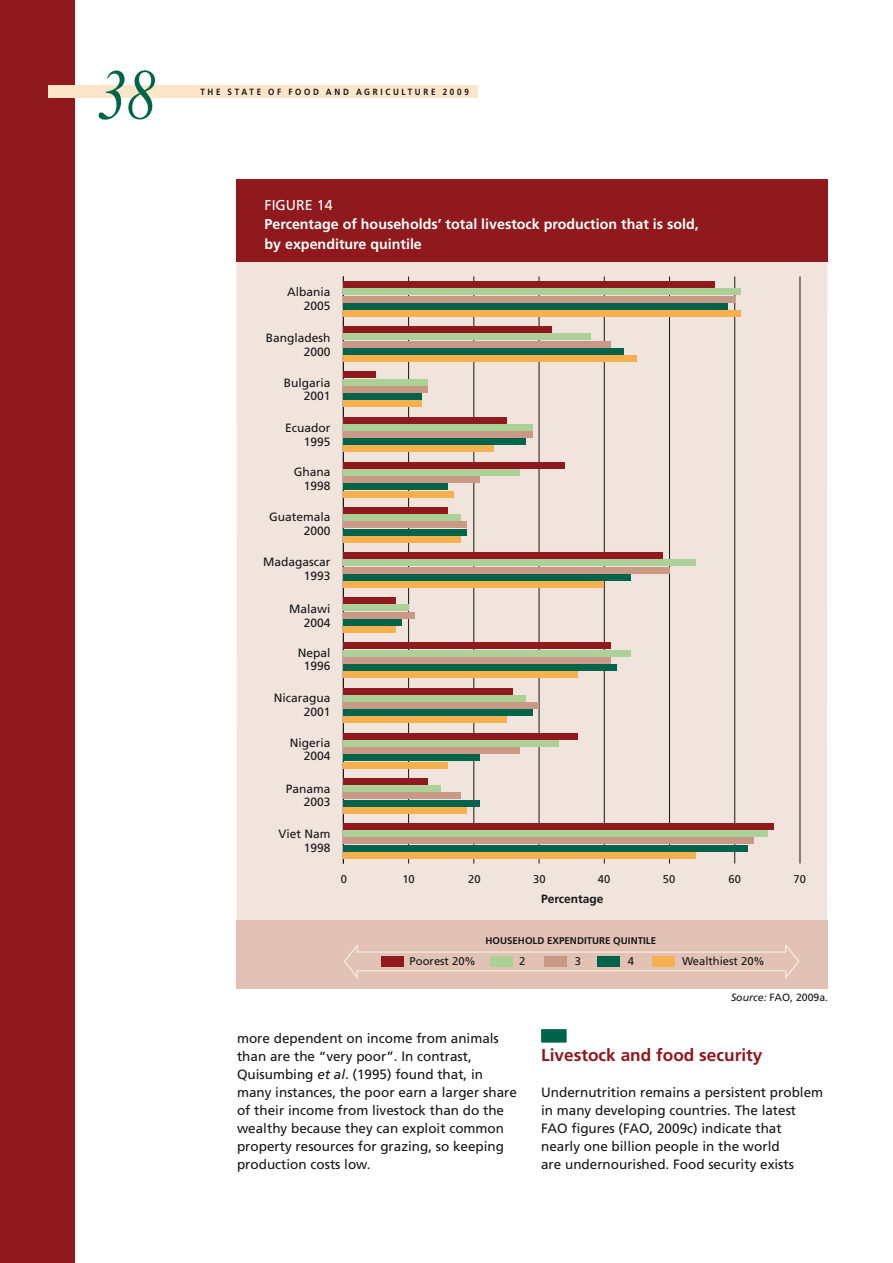
<style>
.page{position:relative;width:893px;height:1263px;background:#fff}
.page>*{position:absolute;margin:0;border:0;box-sizing:border-box;transform-origin:0 0}
.t1{font:italic 72px "Times";color:#00644b;scale:.8 1}
.t2{font:700 17.25px "Frutiger LT Std";color:#8f191c}
.t3{font:700 14.25px/19.5px "Frutiger LT Std";color:#fff}
.t4{font:14.25px "Frutiger LT Std";color:#fff}
.t5{font:13.5px/18px "Frutiger LT Std";color:#161619}
.t6{font:12px/13.8px "Frutiger LT Std";color:#161619;text-align:right}
.t7{font:700 12px "Frutiger LT Std";color:#161619}
.t8{font:11.25px "Frutiger LT Std";color:#161619}
.t9{font:10.5px "Frutiger LT Std";color:#161619}
.t10{font:700 9.75px "Frutiger LT Std";color:#161619}
.t11{font:700 9px "Frutiger LT Std";letter-spacing:.33em;color:#161619;scale:.9 1}
.s1{font-style:italic}
</style>
<div class="page">
<div style="left:0;top:0;width:74px;height:1263px;background:#8f191c"></div>
<div style="left:49px;top:85px;width:429px;height:13px;background:#fde5ca"></div>
<div style="left:541px;top:1029px;width:26px;height:14px;background:#00644b"></div>
<div style="left:236px;top:261px;width:591px;height:659px;background:#f1e4dd"></div>
<div style="left:236px;top:179px;width:591px;height:82px;background:#8f191c"></div>
<hr style="left:343px;top:276px;width:1px;height:588px;background:#161619">
<hr style="left:408px;top:276px;width:1px;height:588px;background:#161619">
<hr style="left:473px;top:276px;width:1px;height:588px;background:#161619">
<hr style="left:539px;top:276px;width:1px;height:588px;background:#161619">
<hr style="left:604px;top:276px;width:1px;height:588px;background:#161619">
<hr style="left:669px;top:276px;width:1px;height:588px;background:#161619">
<hr style="left:734px;top:276px;width:1px;height:588px;background:#161619">
<hr style="left:800px;top:276px;width:1px;height:588px;background:#161619">
<div style="left:343px;top:310px;width:398px;height:7px;background:#f6b04e"></div>
<div style="left:343px;top:355px;width:294px;height:7px;background:#f6b04e"></div>
<div style="left:343px;top:401px;width:79px;height:6px;background:#f6b04e"></div>
<div style="left:343px;top:446px;width:150px;height:6px;background:#f6b04e"></div>
<div style="left:343px;top:491px;width:111px;height:6px;background:#f6b04e"></div>
<div style="left:343px;top:536px;width:118px;height:7px;background:#f6b04e"></div>
<div style="left:343px;top:581px;width:261px;height:7px;background:#f6b04e"></div>
<div style="left:343px;top:626px;width:52px;height:7px;background:#f6b04e"></div>
<div style="left:343px;top:672px;width:235px;height:6px;background:#f6b04e"></div>
<div style="left:343px;top:717px;width:163px;height:6px;background:#f6b04e"></div>
<div style="left:343px;top:762px;width:105px;height:6px;background:#f6b04e"></div>
<div style="left:343px;top:807px;width:124px;height:7px;background:#f6b04e"></div>
<div style="left:343px;top:852px;width:352px;height:7px;background:#f6b04e"></div>
<div style="left:343px;top:303px;width:385px;height:6px;background:#00644b"></div>
<div style="left:343px;top:348px;width:281px;height:7px;background:#00644b"></div>
<div style="left:343px;top:393px;width:79px;height:7px;background:#00644b"></div>
<div style="left:343px;top:438px;width:183px;height:7px;background:#00644b"></div>
<div style="left:343px;top:484px;width:105px;height:6px;background:#00644b"></div>
<div style="left:343px;top:529px;width:124px;height:6px;background:#00644b"></div>
<div style="left:343px;top:574px;width:287px;height:6px;background:#00644b"></div>
<div style="left:343px;top:619px;width:59px;height:7px;background:#00644b"></div>
<div style="left:343px;top:664px;width:274px;height:7px;background:#00644b"></div>
<div style="left:343px;top:709px;width:189px;height:7px;background:#00644b"></div>
<div style="left:343px;top:755px;width:137px;height:6px;background:#00644b"></div>
<div style="left:343px;top:800px;width:137px;height:6px;background:#00644b"></div>
<div style="left:343px;top:845px;width:405px;height:6px;background:#00644b"></div>
<div style="left:343px;top:296px;width:392px;height:6px;background:#ca9985"></div>
<div style="left:343px;top:341px;width:268px;height:6px;background:#ca9985"></div>
<div style="left:343px;top:386px;width:85px;height:7px;background:#ca9985"></div>
<div style="left:343px;top:431px;width:189px;height:7px;background:#ca9985"></div>
<div style="left:343px;top:476px;width:137px;height:7px;background:#ca9985"></div>
<div style="left:343px;top:522px;width:124px;height:6px;background:#ca9985"></div>
<div style="left:343px;top:567px;width:326px;height:6px;background:#ca9985"></div>
<div style="left:343px;top:612px;width:72px;height:6px;background:#ca9985"></div>
<div style="left:343px;top:657px;width:268px;height:7px;background:#ca9985"></div>
<div style="left:343px;top:702px;width:196px;height:7px;background:#ca9985"></div>
<div style="left:343px;top:747px;width:176px;height:7px;background:#ca9985"></div>
<div style="left:343px;top:793px;width:118px;height:6px;background:#ca9985"></div>
<div style="left:343px;top:838px;width:411px;height:6px;background:#ca9985"></div>
<div style="left:343px;top:289px;width:398px;height:6px;background:#abd197"></div>
<div style="left:343px;top:334px;width:248px;height:6px;background:#abd197"></div>
<div style="left:343px;top:379px;width:85px;height:6px;background:#abd197"></div>
<div style="left:343px;top:424px;width:189px;height:7px;background:#abd197"></div>
<div style="left:343px;top:469px;width:176px;height:7px;background:#abd197"></div>
<div style="left:343px;top:514px;width:118px;height:7px;background:#abd197"></div>
<div style="left:343px;top:560px;width:352px;height:6px;background:#abd197"></div>
<div style="left:343px;top:605px;width:66px;height:6px;background:#abd197"></div>
<div style="left:343px;top:650px;width:287px;height:6px;background:#abd197"></div>
<div style="left:343px;top:695px;width:183px;height:7px;background:#abd197"></div>
<div style="left:343px;top:740px;width:216px;height:7px;background:#abd197"></div>
<div style="left:343px;top:785px;width:98px;height:7px;background:#abd197"></div>
<div style="left:343px;top:831px;width:424px;height:6px;background:#abd197"></div>
<div style="left:343px;top:281px;width:372px;height:7px;background:#8f191c"></div>
<div style="left:343px;top:326px;width:209px;height:7px;background:#8f191c"></div>
<div style="left:343px;top:372px;width:33px;height:6px;background:#8f191c"></div>
<div style="left:343px;top:417px;width:163px;height:6px;background:#8f191c"></div>
<div style="left:343px;top:462px;width:222px;height:6px;background:#8f191c"></div>
<div style="left:343px;top:507px;width:105px;height:7px;background:#8f191c"></div>
<div style="left:343px;top:552px;width:320px;height:7px;background:#8f191c"></div>
<div style="left:343px;top:597px;width:52px;height:7px;background:#8f191c"></div>
<div style="left:343px;top:643px;width:268px;height:6px;background:#8f191c"></div>
<div style="left:343px;top:688px;width:170px;height:6px;background:#8f191c"></div>
<div style="left:343px;top:733px;width:235px;height:6px;background:#8f191c"></div>
<div style="left:343px;top:778px;width:85px;height:7px;background:#8f191c"></div>
<div style="left:343px;top:823px;width:431px;height:7px;background:#8f191c"></div>
<div style="left:236px;top:920px;width:591px;height:68px;background:#e1c2b4"></div>
<svg style="left:343px;top:944px;width:457px;height:35px"></svg>
<div style="left:544px;top:957px;width:23px;height:10px;background:#ca9985"></div>
<div style="left:490px;top:957px;width:23px;height:10px;background:#abd197"></div>
<div style="left:381px;top:957px;width:22px;height:10px;background:#8f191c"></div>
<div style="left:598px;top:957px;width:22px;height:10px;background:#00644b"></div>
<div style="left:652px;top:957px;width:22px;height:10px;background:#f6b04e"></div>
<h1 class="t1" style="left:98px;top:69px;width:73px">38</h1>
<p class="t11" style="left:200px;top:88px;width:300px">THE STATE OF FOOD AND AGRICULTURE 2009</p>
<p class="t4" style="left:265px;top:198px;width:70px">FIGURE 14</p>
<p class="t3" style="left:265px;top:215px;width:436px">Percentage of households’ total livestock production that is sold, by expenditure quintile</p>
<p class="t6" style="left:287px;top:286px;width:45px">Albania<br>2005</p>
<p class="t6" style="left:266px;top:332px;width:66px">Bangladesh<br>2000</p>
<p class="t6" style="left:284px;top:376px;width:48px">Bulgaria<br>2001</p>
<p class="t6" style="left:285px;top:421px;width:47px">Ecuador<br>1995</p>
<p class="t6" style="left:294px;top:466px;width:38px">Ghana<br>1998</p>
<p class="t6" style="left:269px;top:511px;width:63px">Guatemala<br>2000</p>
<p class="t6" style="left:263px;top:555px;width:69px">Madagascar<br>1993</p>
<p class="t6" style="left:289px;top:602px;width:43px">Malawi<br>2004</p>
<p class="t6" style="left:298px;top:646px;width:34px;text-align:center">Nepal<br>1996</p>
<p class="t6" style="left:274px;top:692px;width:58px">Nicaragua<br>2001</p>
<p class="t6" style="left:290px;top:736px;width:42px">Nigeria<br>2004</p>
<p class="t6" style="left:286px;top:782px;width:46px">Panama<br>2003</p>
<p class="t6" style="left:279px;top:828px;width:54px">Viet Nam<br>1998</p>
<p class="t8" style="left:341px;top:875px;width:8px">0</p>
<p class="t8" style="left:402px;top:875px;width:14px">10</p>
<p class="t8" style="left:468px;top:875px;width:14px">20</p>
<p class="t8" style="left:533px;top:875px;width:14px">30</p>
<p class="t8" style="left:598px;top:875px;width:14px">40</p>
<p class="t8" style="left:663px;top:875px;width:14px">50</p>
<p class="t8" style="left:728px;top:875px;width:14px">60</p>
<p class="t8" style="left:793px;top:875px;width:14px">70</p>
<p class="t7" style="left:541px;top:893px;width:64px">Percentage</p>
<p class="t10" style="left:485px;top:936px;width:172px">HOUSEHOLD EXPENDITURE QUINTILE</p>
<p class="t8" style="left:410px;top:956px;width:68px">Poorest 20%</p>
<p class="t8" style="left:628px;top:956px;width:8px">4</p>
<p class="t8" style="left:682px;top:956px;width:84px">Wealthiest 20%</p>
<p class="t8" style="left:519px;top:956px;width:8px">2</p>
<p class="t8" style="left:575px;top:956px;width:8px">3</p>
<p class="t9" style="left:731px;top:993px;width:99px"><span class="s1">Source:</span> FAO, 2009a.</p>
<p class="t5" style="left:237px;top:1030px;width:281px">more dependent on income from animals than are the “very poor”. In contrast, Quisumbing <span class="s1">et al</span>. (1995) found that, in many instances, the poor earn a larger share of their income from livestock than do the wealthy because they can exploit common property resources for grazing, so keeping production costs low.</p>
<p class="t2" style="left:541px;top:1047px;width:223px">Livestock and food security</p>
<p class="t5" style="left:541px;top:1084px;width:284px">Undernutrition remains a persistent problem in many developing countries. The latest FAO figures (FAO, 2009c) indicate that nearly one billion people in the world<br>are undernourished. Food security exists</p>
</div>
